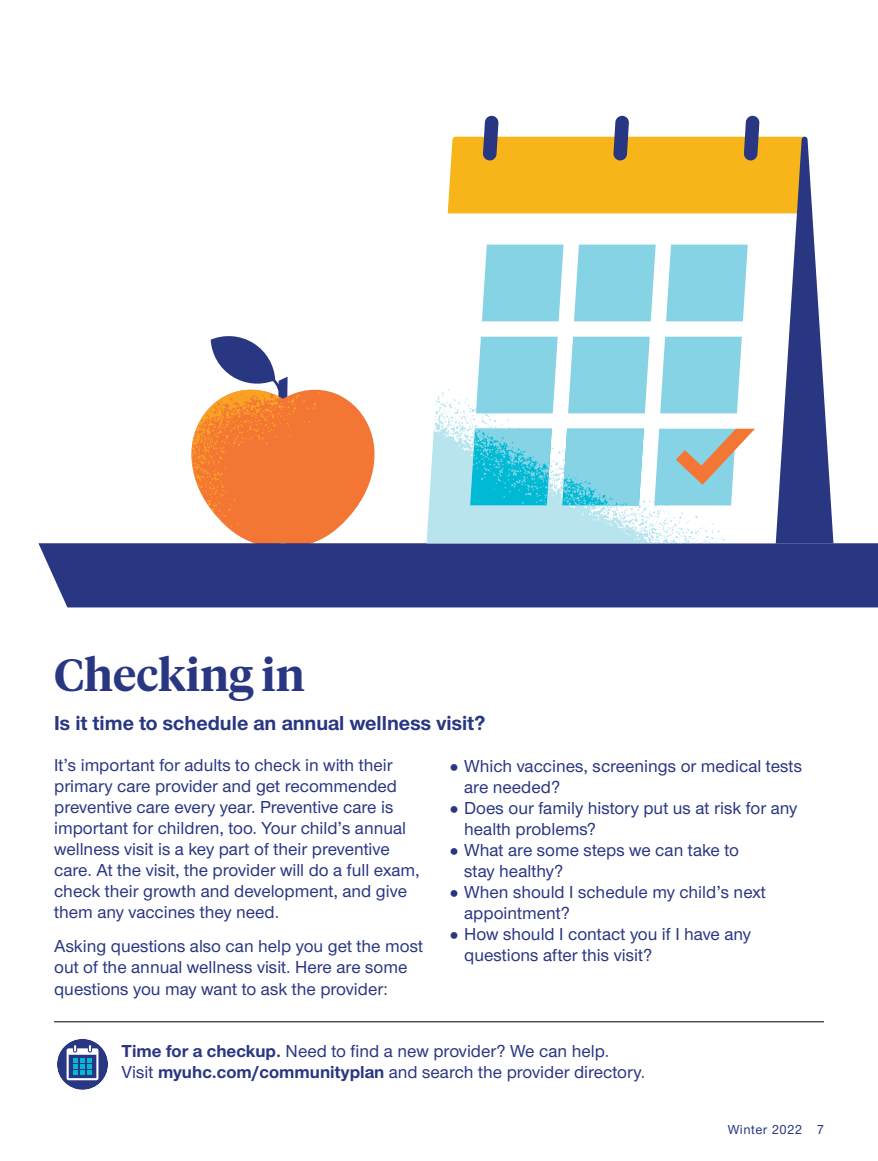
<style>
.page{position:relative;width:878px;height:1161px;background:#fff}
.page>*{position:absolute;margin:0;border:0;box-sizing:border-box;transform-origin:0 0}
.t1{font:600 45px "UHC Serif Headline";color:#293682}
.t2{font:700 21px "UHC Sans";color:#293682}
.t3{font:500 18px/21px "UHC Sans";color:#293682}
.t4{font:500 13.5px "UHC Sans";letter-spacing:.04em;color:#293682}
.s1{font-weight:700}
</style>
<div class="page">
<svg style="left:191px;top:336px;width:183px;height:207px"></svg>
<div style="left:38px;top:543px;width:840px;height:64px;background:#293682"></div>
<svg style="left:426px;top:392px;width:21px;height:151px;fill:#b8e4ee"></svg>
<svg style="left:447px;top:116px;width:386px;height:427px"></svg>
<hr style="left:54px;top:1022px;width:770px;height:1px;background:#000">
<svg style="left:57px;top:1039px;width:51px;height:51px"></svg>
<svg style="left:67px;top:1045px;width:31px;height:35px"></svg>
<h1 class="t1" style="left:54px;top:644px;width:252px">Checking in</h1>
<p class="t2" style="left:54px;top:709px;width:433px">Is it time to schedule an annual wellness visit?</p>
<p class="t3" style="left:54px;top:754px;width:367px">It’s important for adults to check in with their primary care provider and get recommended preventive care every year. Preventive care is important for children, too. Your child’s annual wellness visit is a key part of their preventive care. At the visit, the provider will do a full exam, check their growth and development, and give them any vaccines they need.</p>
<p class="t3" style="left:54px;top:935px;width:370px">Asking questions also can help you get the most out of the annual wellness visit. Here are some questions you may want to ask the provider:</p>
<p class="t3" style="left:464px;top:755px;width:339px">Which vaccines, screenings or medical tests are needed?<br>Does our family history put us at risk for any health problems?<br>What are some steps we can take to<br>stay healthy?<br>When should I schedule my child’s next appointment?<br>How should I contact you if I have any questions after this visit?</p>
<p class="t3" style="left:121px;top:1040px;width:525px"><span class="s1">Time for a checkup.</span> Need to find a new provider? We can help.<br>Visit <span class="s1">myuhc.com/communityplan</span> and search the provider directory.</p>
<p class="t4" style="left:727px;top:1120px;width:98px">Winter 2022 7</p>
</div>
